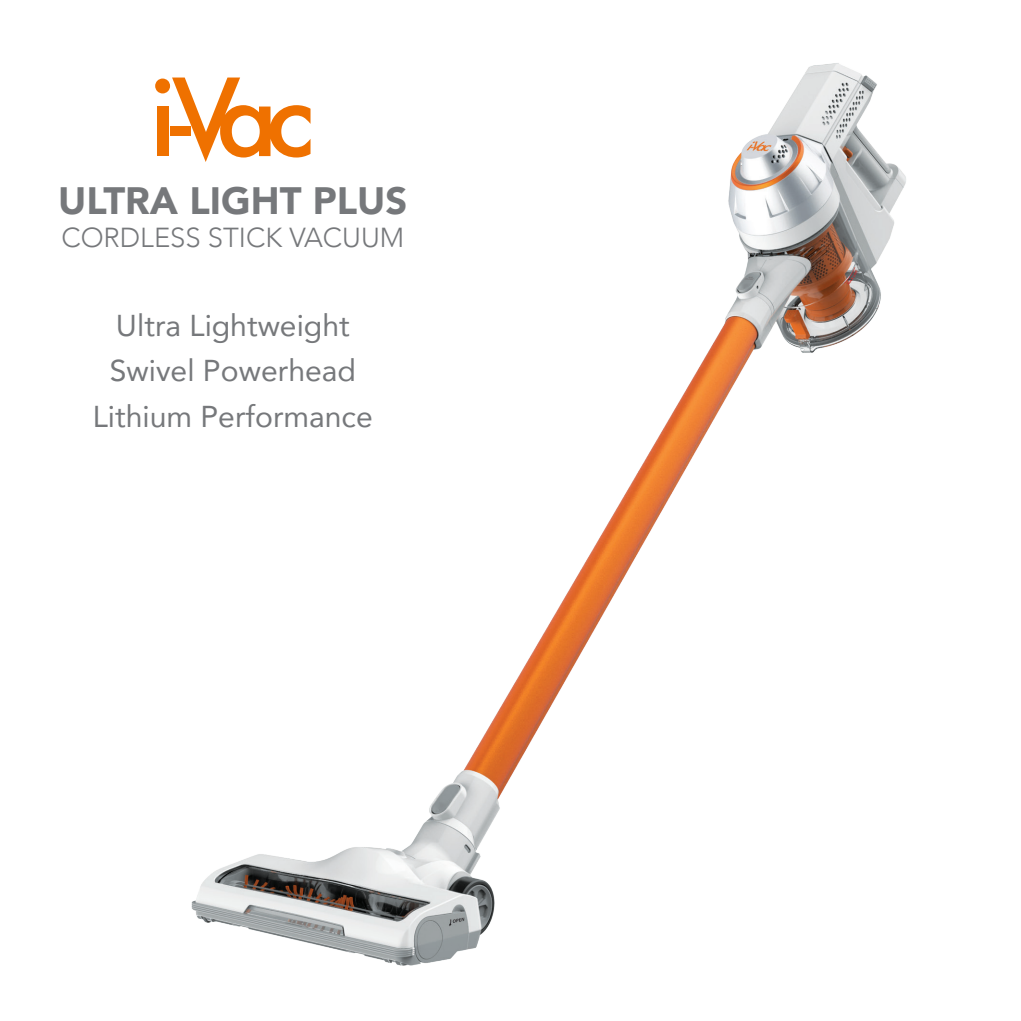
<style>
.page{position:relative;width:1021px;height:1021px;background:#fff}
.page>*{position:absolute;margin:0;border:0;box-sizing:border-box;transform-origin:0 0}
.t1{font:900 38px "Avenir";color:#76787b}
.t2{font:30px "Avenir";color:#76787b}
.t3{font:300 27.4px "Avenir";color:#76787b}
</style>
<div class="page">
<img style="left:191px;top:63px;width:715px;height:903px">
<svg style="left:155px;top:77px;width:155px;height:85px"></svg>
<p class="t1" style="left:58px;top:168px;width:350px">ULTRA LIGHT PLUS</p>
<p class="t3" style="left:61px;top:221px;width:344px">CORDLESS STICK VACUUM</p>
<p class="t2" style="left:116px;top:301px;width:235px">Ultra Lightweight</p>
<p class="t2" style="left:110px;top:347px;width:247px">Swivel Powerhead</p>
<p class="t2" style="left:93px;top:392px;width:281px">Lithium Performance</p>
</div>
